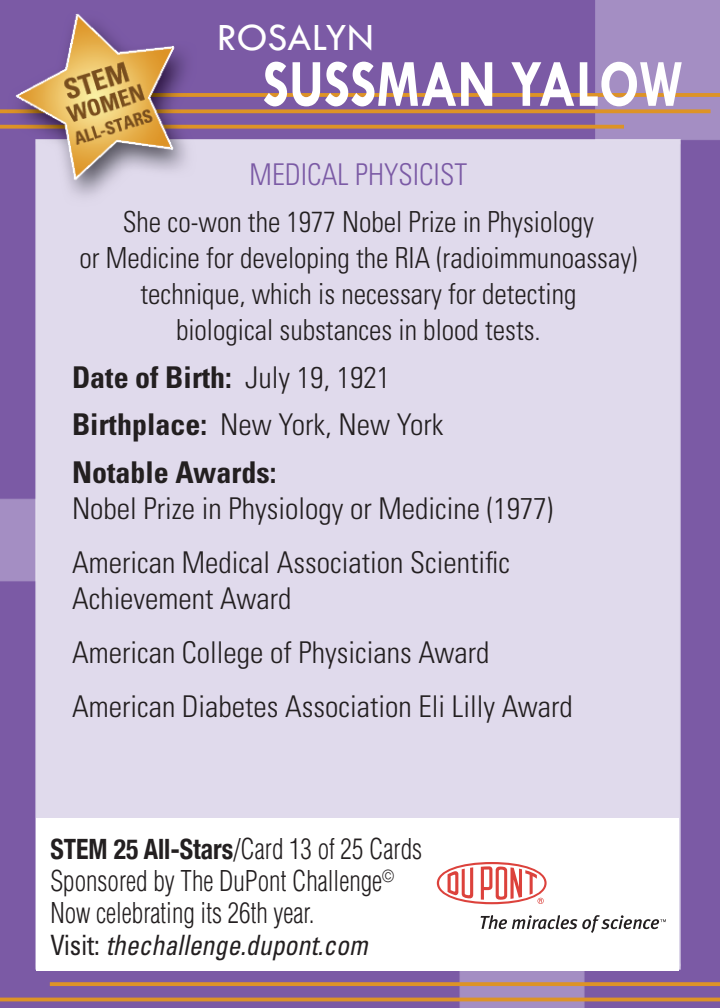
<style>
.page{position:relative;width:720px;height:1008px;background:#fff}
.page>*{position:absolute;margin:0;border:0;box-sizing:border-box;transform-origin:0 0}
.t1{font:700 68px "Tw Cen";color:#fff;scale:.81 1}
.t2{font:40px "Tw Cen";color:#fff}
.t3{font:300 condensed 30px/36px "Univers";color:#231f20}
.t4{font:700 condensed 30px "Univers";color:#231f20}
.t5{font:300 condensed 30px "Univers";color:#7b5aa5;scale:.96 1}
.t6{font:300 condensed 28.8px/36px "Univers";color:#231f20;text-align:center;scale:.96 1}
.t7{font:300 condensed 28px "Helvetica";color:#231f20;scale:.92 1}
.t8{font:italic condensed 28px "Univers";color:#231f20;scale:.92 1}
.s1{font-weight:300}
.s2{font-weight:700}
.s3{font-family:"Helvetica Neue";font-weight:700}
.s4{font-style:normal}
</style>
<div class="page">
<img style="left:0;top:0;width:720px;height:1008px">
<div style="left:36px;top:818px;width:643px;height:153px;background:#fff"></div>
<svg style="left:437px;top:862px;width:110px;height:42px"></svg>
<svg style="left:481px;top:915px;width:97px;height:14px"></svg>
<svg style="left:582px;top:919px;width:9px;height:10px"></svg>
<svg style="left:585px;top:915px;width:81px;height:18px"></svg>
<p class="t2" style="left:217px;top:13px;width:159px">ROSALYN</p>
<p class="t1" style="left:263px;top:43px;width:520px">SUSSMAN YALOW</p>
<p class="t5" style="left:250px;top:156px;width:228px">MEDICAL PHYSICIST</p>
<p class="t6" style="left:79px;top:204px;width:583px">She co-won the 1977 Nobel Prize in Physiology<br>or Medicine for developing the RIA (radioimmunoassay) technique, which is necessary for detecting<br>biological substances in blood tests.</p>
<p class="t4" style="left:72px;top:359px;width:320px">Date of Birth: <span class="s1">July 19, 1921</span></p>
<p class="t3" style="left:72px;top:406px;width:373px"><span class="s2">Birthplace:</span> New York, New York</p>
<p class="t3" style="left:72px;top:454px;width:483px"><span class="s2">Notable Awards:<br></span>Nobel Prize in Physiology or Medicine (1977)</p>
<p class="t3" style="left:72px;top:544px;width:440px">American Medical Association Scientific<br>Achievement Award</p>
<p class="t3" style="left:72px;top:634px;width:419px">American College of Physicians Award</p>
<p class="t3" style="left:72px;top:688px;width:502px">American Diabetes Association Eli Lilly Award</p>
<p class="t7" style="left:50px;top:833px;width:406px"><span class="s3">STEM 25 All-Stars</span>/Card 13 of 25 Cards</p>
<p class="t7" style="left:50px;top:865px;width:375px">Sponsored by The DuPont Challenge<sup>©</sup></p>
<p class="t7" style="left:50px;top:897px;width:289px">Now celebrating its 26th year.</p>
<p class="t8" style="left:50px;top:928px;width:346px"><span class="s4">Visit:</span> thechallenge.dupont.com</p>
</div>
